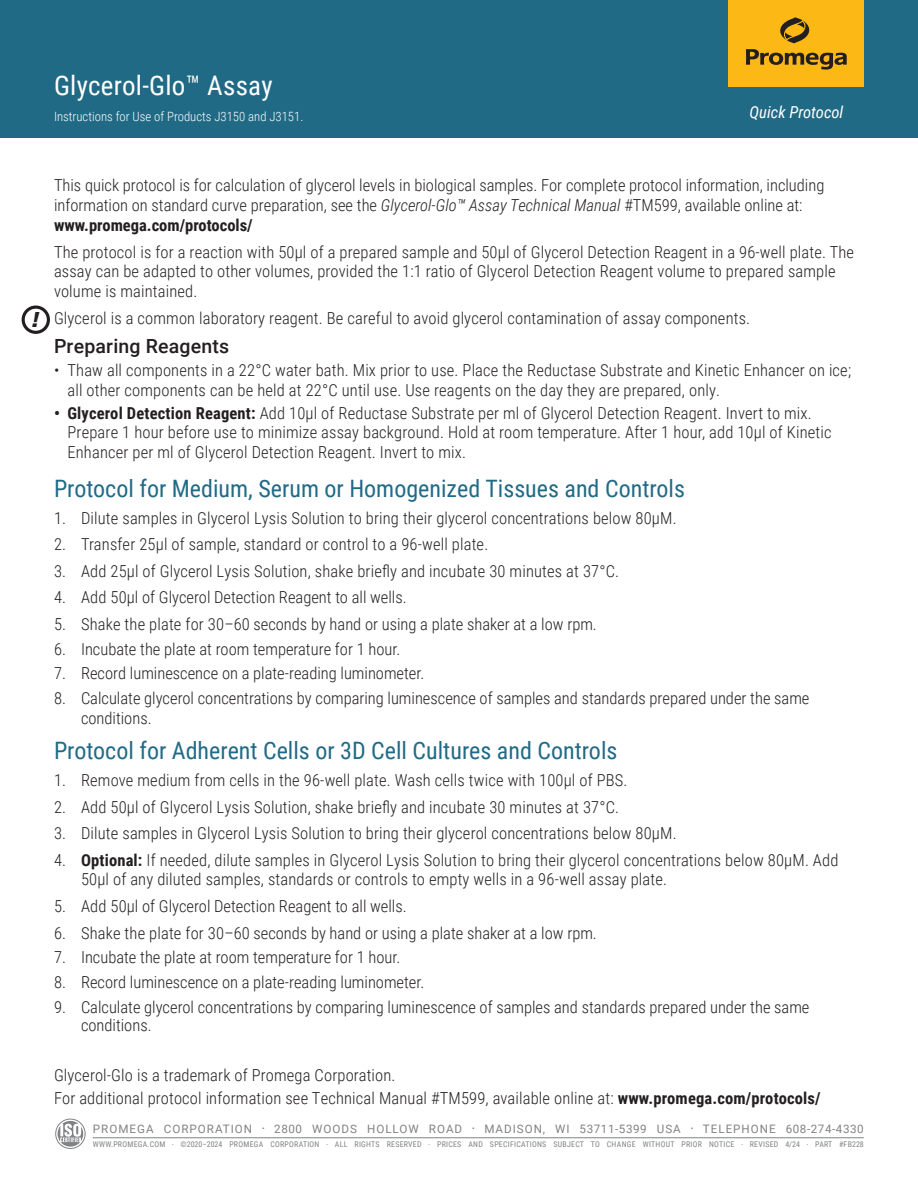
<style>
.page{position:relative;width:918px;height:1188px;background:#fff}
.page>*{position:absolute;margin:0;border:0;box-sizing:border-box;transform-origin:0 0}
.t1{font:27px "Roboto Condensed";letter-spacing:.01em;color:#fff}
.Heading_1{font:24px "Roboto Condensed";color:#216a86}
.t2{font:italic 700 expanded 21px "Helvetica Neue";color:#231f20}
.Heading_2{font:500 19.5px "Roboto";letter-spacing:.01em;color:#231f20}
.Protocols{font:300 16.5px/19.8px "Roboto Condensed";letter-spacing:.01em;color:#231f20}
.Protocol_note{font:300 16.5px "Roboto Condensed";letter-spacing:.01em;color:#231f20}
.t3{font:italic 16.5px "Roboto Condensed";color:#fff}
.t4{font:300 12.75px "Roboto Condensed";color:#fff}
.t5{font:11.7px "Roboto";letter-spacing:.085em;color:#808285}
.t6{font:7.8px "Roboto Condensed";letter-spacing:.035em;color:#808285}
.s1{font-style:italic}
.s2{font-weight:700}
.s3{font-size:4.5px}
</style>
<div class="page">
<hr style="left:93px;top:1137px;width:771px;height:1px;background:#808285">
<div style="left:55px;top:1119px;width:31px;height:30px;border:1px solid #808285;border-radius:50%"></div>
<svg style="left:58px;top:1121px;width:25px;height:26px"></svg>
<div style="left:0;top:0;width:918px;height:138px;background:#216a86"></div>
<div style="left:729px;top:0;width:135px;height:87px;background:#fcb814"></div>
<svg style="left:780px;top:17px;width:30px;height:26px"></svg>
<svg style="left:746px;top:49px;width:101px;height:21px"></svg>
<div style="left:22px;top:306px;width:28px;height:28px;border:3px solid #231f20;border-radius:50%"></div>
<h1 class="t1" style="left:54px;top:67px;width:220px">Glycerol-Glo™ Assay</h1>
<p class="t4" style="left:54px;top:107px;width:251px">Instructions for Use of Products J3150 and J3151.</p>
<p class="t3" style="left:750px;top:100px;width:95px">Quick Protocol</p>
<p class="t2" style="left:31px;top:306px;width:9px">!</p>
<p class="Protocols" style="left:54px;top:175px;width:772px">This quick protocol is for calculation of glycerol levels in biological samples. For complete protocol information, including information on standard curve preparation, see the <span class="s1">Glycerol-Glo™ Assay Technical Manual</span> #TM599, available online at: <span class="s2">www.promega.com/protocols/</span></p>
<p class="Protocols" style="left:54px;top:241px;width:802px">The protocol is for a reaction with 50µl of a prepared sample and 50µl of Glycerol Detection Reagent in a 96-well plate. The assay can be adapted to other volumes, provided the 1:1 ratio of Glycerol Detection Reagent volume to prepared sample volume is maintained.</p>
<p class="Protocols" style="left:54px;top:307px;width:698px">Glycerol is a common laboratory reagent. Be careful to avoid glycerol contamination of assay components.</p>
<p class="Heading_2" style="left:54px;top:332px;width:177px">Preparing Reagents</p>
<p class="Protocols" style="left:68px;top:359px;width:785px;text-indent:-14px">• Thaw all components in a 22°C water bath. Mix prior to use. Place the Reductase Substrate and Kinetic Enhancer on ice; all other components can be held at 22°C until use. Use reagents on the day they are prepared, only.</p>
<p class="Protocols" style="left:68px;top:402px;width:766px;text-indent:-14px"><span class="s2">• Glycerol Detection Reagent:</span> Add 10μl of Reductase Substrate per ml of Glycerol Detection Reagent. Invert to mix.<br>Prepare 1 hour before use to minimize assay background. Hold at room temperature. After 1 hour, add 10μl of Kinetic<br>Enhancer per ml of Glycerol Detection Reagent. Invert to mix.</p>
<p class="Heading_1" style="left:54px;top:472px;width:632px">Protocol for Medium, Serum or Homogenized Tissues and Controls</p>
<p class="Protocols" style="left:54px;top:507px;width:624px">1. Dilute samples in Glycerol Lysis Solution to bring their glycerol concentrations below 80µM.</p>
<p class="Protocols" style="left:54px;top:534px;width:436px">2. Transfer 25µl of sample, standard or control to a 96-well plate.</p>
<p class="Protocols" style="left:54px;top:560px;width:567px">3. Add 25µl of Glycerol Lysis Solution, shake briefly and incubate 30 minutes at 37°C.</p>
<p class="Protocols" style="left:54px;top:587px;width:354px">4. Add 50µl of Glycerol Detection Reagent to all wells.</p>
<p class="Protocols" style="left:54px;top:613px;width:544px">5. Shake the plate for 30–60 seconds by hand or using a plate shaker at a low rpm.</p>
<p class="Protocols" style="left:54px;top:638px;width:348px">6. Incubate the plate at room temperature for 1 hour.</p>
<p class="Protocols" style="left:54px;top:663px;width:372px">7. Record luminescence on a plate-reading luminometer.</p>
<p class="Protocols" style="left:81px;top:688px;width:730px;text-indent:-27px">8. Calculate glycerol concentrations by comparing luminescence of samples and standards prepared under the same conditions.</p>
<p class="Heading_1" style="left:54px;top:734px;width:565px">Protocol for Adherent Cells or 3D Cell Cultures and Controls</p>
<p class="Protocols" style="left:54px;top:770px;width:575px">1. Remove medium from cells in the 96-well plate. Wash cells twice with 100µl of PBS.</p>
<p class="Protocols" style="left:54px;top:796px;width:567px">2. Add 50µl of Glycerol Lysis Solution, shake briefly and incubate 30 minutes at 37°C.</p>
<p class="Protocols" style="left:54px;top:823px;width:624px">3. Dilute samples in Glycerol Lysis Solution to bring their glycerol concentrations below 80µM.</p>
<p class="Protocols" style="left:81px;top:849px;width:759px;text-indent:-27px">4. <span class="s2">Optional:</span> If needed, dilute samples in Glycerol Lysis Solution to bring their glycerol concentrations below 80µM. Add<br>50µl of any diluted samples, standards or controls to empty wells in a 96-well assay plate.</p>
<p class="Protocols" style="left:54px;top:896px;width:354px">5. Add 50µl of Glycerol Detection Reagent to all wells.</p>
<p class="Protocols" style="left:54px;top:922px;width:544px">6. Shake the plate for 30–60 seconds by hand or using a plate shaker at a low rpm.</p>
<p class="Protocols" style="left:54px;top:947px;width:348px">7. Incubate the plate at room temperature for 1 hour.</p>
<p class="Protocols" style="left:54px;top:972px;width:372px">8. Record luminescence on a plate-reading luminometer.</p>
<p class="Protocols" style="left:81px;top:997px;width:730px;line-height:18px;text-indent:-27px">9. Calculate glycerol concentrations by comparing luminescence of samples and standards prepared under the same conditions.</p>
<p class="Protocol_note" style="left:54px;top:1063px;width:343px">Glycerol-Glo is a trademark of Promega Corporation.</p>
<p class="Protocol_note" style="left:54px;top:1086px;width:768px">For additional protocol information see Technical Manual #TM599, available online at: <span class="s2">www.promega.com/protocols/</span></p>
<p class="t5" style="left:93px;top:1121px;width:772px">PROMEGA CORPORATION <sup>•</sup> 2800 WOODS HOLLOW ROAD <sup>•</sup> MADISON, WI 53711-5399 USA <sup>•</sup> TELEPHONE 608-274-4330</p>
<p class="t6" style="left:93px;top:1138px;width:772px">WWW.PROMEGA.COM <span class="s3">•</span> ©2020–2024 PROMEGA CORPORATION <span class="s3">•</span> ALL RIGHTS RESERVED <span class="s3">•</span> PRICES AND SPECIFICATIONS SUBJECT TO CHANGE WITHOUT PRIOR NOTICE <span class="s3">•</span> REVISED 4/24 <span class="s3">•</span> PART #FB228</p>
</div>
